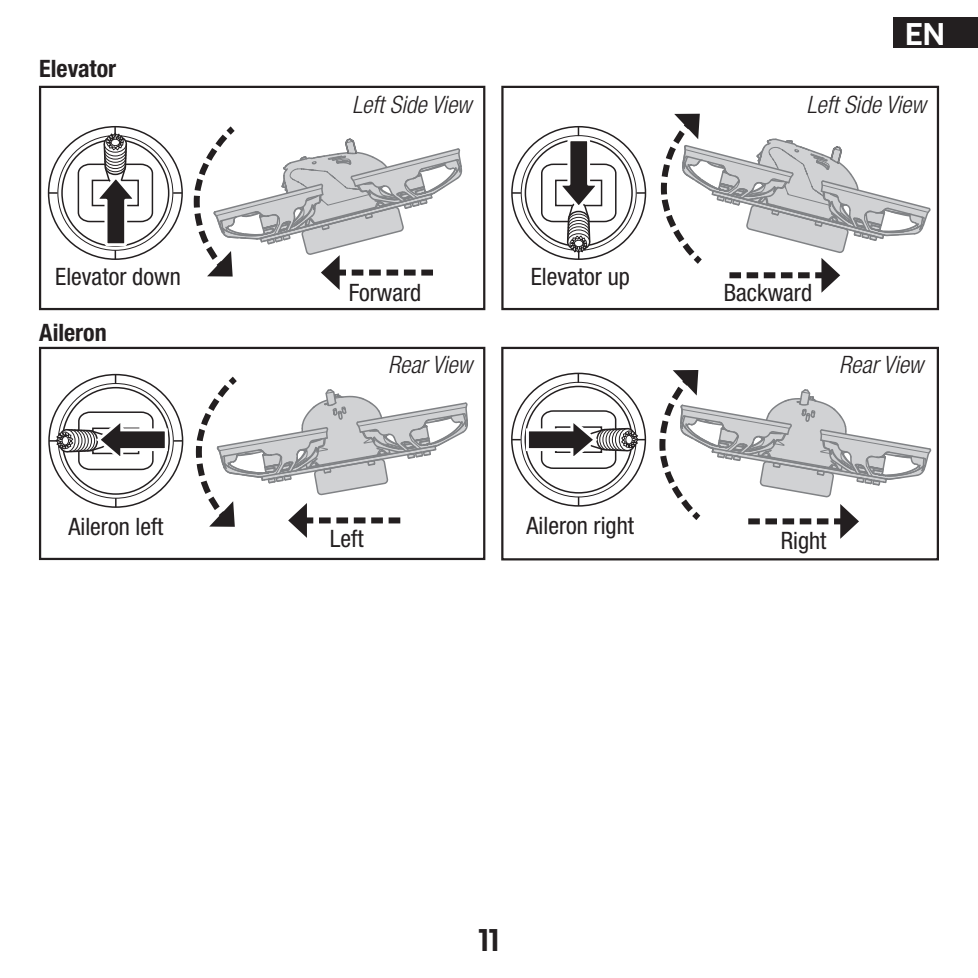
<style>
.page{position:relative;width:978px;height:978px;background:#fff}
.page>*{position:absolute;margin:0;border:0;box-sizing:border-box;transform-origin:0 0}
.t1{font:700 30px "Stainless";color:#231f20}
.t2{font:700 30px "Stainless";color:#fff}
.t3{font:condensed 24px "Helvetica Neue LT Std";color:#231f20}
.t4{font:italic 300 condensed 24px "Helvetica Neue LT Std";color:#231f20}
.t5{font:700 condensed 24px "Helvetica Neue LT Std";color:#231f20}
</style>
<div class="page">
<div style="left:893px;top:18px;width:85px;height:30px;background:#231f20"></div>
<div style="left:39px;top:86px;width:446px;height:224px;border:2px solid #231f20"></div>
<div style="left:501px;top:86px;width:438px;height:224px;border:2px solid #231f20"></div>
<div style="left:39px;top:347px;width:446px;height:213px;border:2px solid #231f20"></div>
<div style="left:501px;top:347px;width:438px;height:213px;border:2px solid #231f20"></div>
<svg style="left:48px;top:373px;width:136px;height:135px"></svg>
<svg style="left:511px;top:372px;width:136px;height:135px"></svg>
<svg style="left:193px;top:126px;width:270px;height:164px"></svg>
<svg style="left:195px;top:376px;width:273px;height:162px"></svg>
<svg style="left:659px;top:370px;width:273px;height:169px"></svg>
<svg style="left:660px;top:113px;width:271px;height:180px"></svg>
<svg style="left:511px;top:126px;width:136px;height:134px"></svg>
<svg style="left:47px;top:126px;width:136px;height:134px"></svg>
<p class="t5" style="left:39px;top:60px;width:78px">Elevator</p>
<p class="t2" style="left:905px;top:22px;width:41px">EN</p>
<p class="t4" style="left:352px;top:96px;width:121px">Left Side View</p>
<p class="t4" style="left:806px;top:96px;width:121px">Left Side View</p>
<p class="t3" style="left:55px;top:268px;width:127px">Elevator down</p>
<p class="t3" style="left:531px;top:267px;width:101px">Elevator up</p>
<p class="t3" style="left:349px;top:283px;width:74px">Forward</p>
<p class="t5" style="left:39px;top:323px;width:69px">Aileron</p>
<p class="t3" style="left:724px;top:283px;width:90px">Backward</p>
<p class="t3" style="left:68px;top:517px;width:97px">Aileron left</p>
<p class="t4" style="left:388px;top:355px;width:85px">Rear View</p>
<p class="t4" style="left:839px;top:355px;width:85px">Rear View</p>
<p class="t3" style="left:330px;top:530px;width:35px">Left</p>
<p class="t3" style="left:527px;top:517px;width:109px">Aileron right</p>
<p class="t3" style="left:781px;top:531px;width:47px">Right</p>
<p class="t1" style="left:478px;top:928px;width:23px">11</p>
</div>
